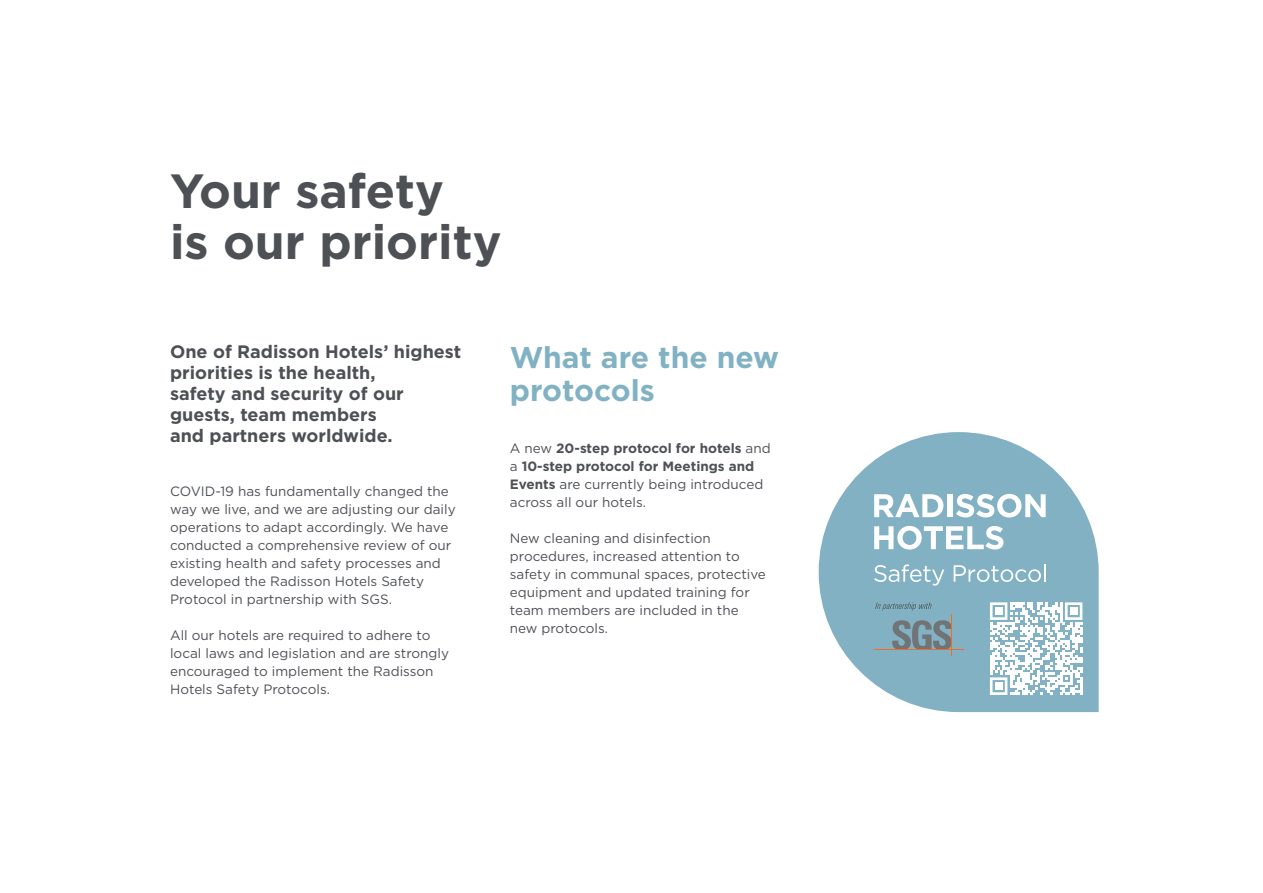
<style>
.page{position:relative;width:1263px;height:893px;background:#fff}
.page>*{position:absolute;margin:0;border:0;box-sizing:border-box;transform-origin:0 0}
.t1{font:700 48px/51px "Gotham";color:#4d5055}
.t2{font:700 30px/33px "Gotham";color:#81b2c3}
.t3{font:700 18px/21px "Gotham";color:#4d5055}
.t4{font:13.5px/18px "Gotham";color:#4d5055}
.t5{font:700 13.5px/18px "Gotham";color:#4d5055}
.s1{font-weight:400}
</style>
<div class="page">
<svg style="left:819px;top:432px;width:280px;height:280px;fill:#82b1c4"></svg>
<svg style="left:874px;top:494px;width:69px;height:23px"></svg>
<div style="left:947px;top:494px;width:5px;height:23px;background:#fff"></div>
<svg style="left:956px;top:494px;width:90px;height:24px"></svg>
<svg style="left:874px;top:526px;width:129px;height:24px"></svg>
<svg style="left:874px;top:564px;width:70px;height:22px;background:#9dc1d0"></svg>
<svg style="left:954px;top:565px;width:92px;height:17px"></svg>
<svg style="left:892px;top:620px;width:59px;height:30px;background:#7b8b92"></svg>
<hr style="left:874px;top:650px;width:89px;height:1px;background:#f16e21">
<hr style="left:951px;top:615px;width:1px;height:41px;background:#f16e21">
<svg style="left:875px;top:602px;width:56px;height:9px"></svg>
<svg style="left:990px;top:602px;width:92px;height:93px"></svg>
<div style="left:995px;top:607px;width:7px;height:8px;background:#fff"></div>
<div style="left:1070px;top:607px;width:7px;height:8px;background:#fff"></div>
<div style="left:995px;top:682px;width:7px;height:8px;background:#fff"></div>
<h1 class="t1" style="left:170px;top:166px;width:333px">Your safety<br>is our priority</h1>
<h3 class="t3" style="left:170px;top:341px;width:293px">One of Radisson Hotels’ highest priorities is the health,<br>safety and security of our guests, team members<br>and partners worldwide.</h3>
<p class="t4" style="left:170px;top:482px;width:287px">COVID-19 has fundamentally changed the way we live, and we are adjusting our daily operations to adapt accordingly. We have conducted a comprehensive review of our existing health and safety processes and developed the Radisson Hotels Safety Protocol in partnership with SGS.</p>
<p class="t4" style="left:170px;top:626px;width:280px">All our hotels are required to adhere to local laws and legislation and are strongly encouraged to implement the Radisson Hotels Safety Protocols.</p>
<h2 class="t2" style="left:510px;top:341px;width:271px">What are the new protocols</h2>
<p class="t5" style="left:510px;top:439px;width:262px"><span class="s1">A new</span> 20-step protocol for hotels <span class="s1">and a</span> 10-step protocol for Meetings and Events <span class="s1">are currently being introduced across all our hotels.</span></p>
<p class="t4" style="left:510px;top:529px;width:258px">New cleaning and disinfection procedures, increased attention to safety in communal spaces, protective equipment and updated training for team members are included in the new protocols.</p>
</div>
